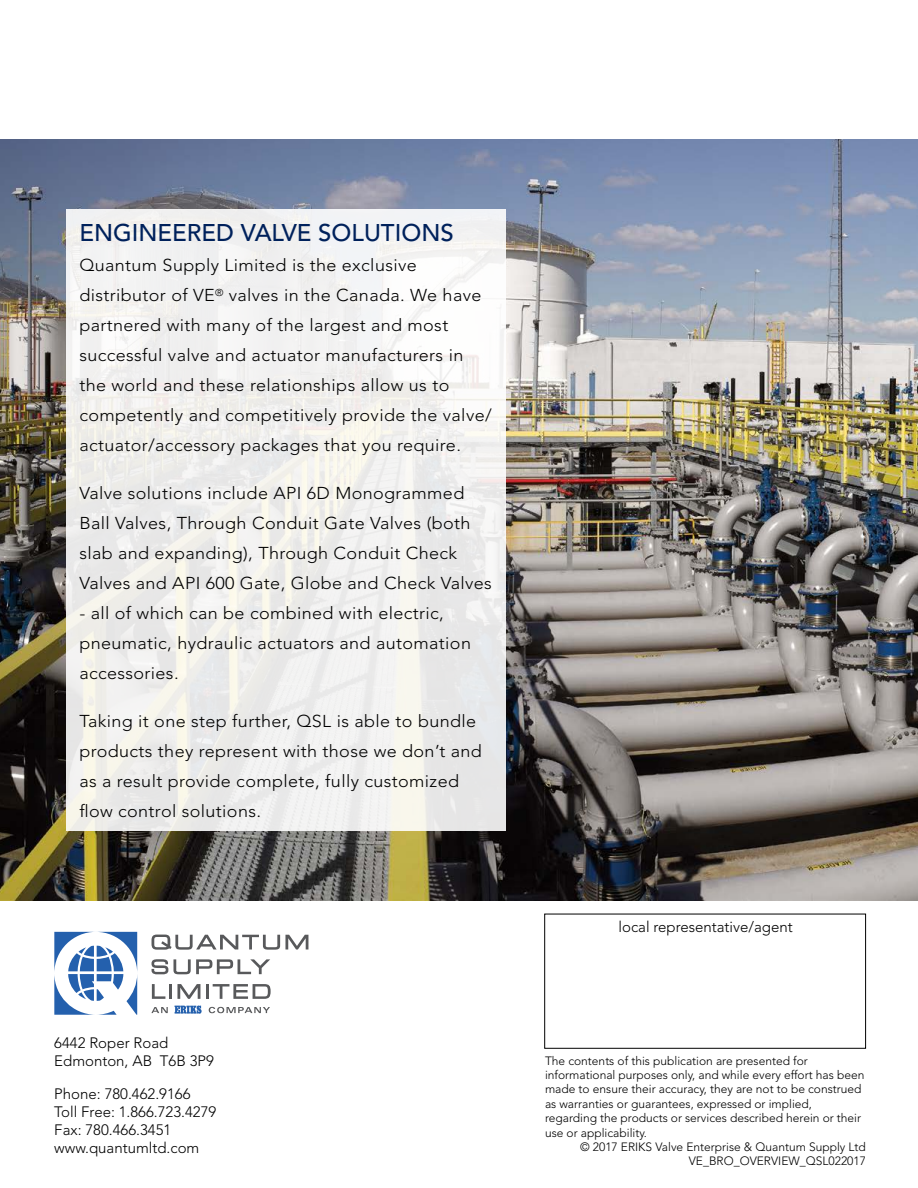
<style>
.page{position:relative;width:918px;height:1188px;background:#fff}
.page>*{position:absolute;margin:0;border:0;box-sizing:border-box;transform-origin:0 0}
.t1{font:500 24px "Avenir";color:#00215b}
.t2{font:300 17.1px/30px "Avenir";letter-spacing:.02em;color:#000;scale:1.05 1}
.t3{font:300 15px/18px "Avenir";color:#000}
.t4{font:300 12px/14.4px "Avenir";color:#000}
</style>
<div class="page">
<img style="left:0;top:140px;width:918px;height:761px">
<div style="left:544px;top:914px;width:322px;height:135px;border:1px solid #000"></div>
<div style="left:66px;top:209px;width:439px;height:622px;background:#f1f0ee"></div>
<svg style="left:151px;top:1005px;width:119px;height:9px"></svg>
<svg style="left:152px;top:935px;width:156px;height:15px"></svg>
<svg style="left:152px;top:959px;width:118px;height:15px"></svg>
<svg style="left:152px;top:984px;width:13px;height:15px"></svg>
<hr style="left:169px;top:984px;width:3px;height:15px;background:#58595b">
<svg style="left:177px;top:984px;width:23px;height:15px"></svg>
<hr style="left:206px;top:984px;width:3px;height:15px;background:#58595b">
<svg style="left:213px;top:984px;width:58px;height:15px"></svg>
<svg style="left:54px;top:932px;width:83px;height:83px"></svg>
<h1 class="t1" style="left:79px;top:219px;width:376px">ENGINEERED VALVE SOLUTIONS</h1>
<p class="t2" style="left:79px;top:250px;width:394px">Quantum Supply Limited is the exclusive distributor of VE<sup>®</sup> valves in the Canada. We have partnered with many of the largest and most successful valve and actuator manufacturers in the world and these relationships allow us to competently and competitively provide the valve/ actuator/accessory packages that you require.</p>
<p class="t2" style="left:79px;top:478px;width:394px">Valve solutions include API 6D Monogrammed Ball Valves, Through Conduit Gate Valves (both slab and expanding), Through Conduit Check Valves and API 600 Gate, Globe and Check Valves</p>
<p class="t2" style="left:79px;top:598px;width:375px">- all of which can be combined with electric, pneumatic, hydraulic actuators and automation accessories.</p>
<p class="t2" style="left:79px;top:706px;width:385px">Taking it one step further, QSL is able to bundle products they represent with those we don’t and as a result provide complete, fully customized flow control solutions.</p>
<p class="t3" style="left:54px;top:1034px;width:161px">6442 Roper Road<br>Edmonton, AB T6B 3P9</p>
<p class="t3" style="left:54px;top:1085px;width:164px">Phone: 780.462.9166<br>Toll Free: 1.866.723.4279<br>Fax: 780.466.3451 www.quantumltd.com</p>
<p class="t3" style="left:619px;top:917px;width:176px">local representative/agent</p>
<p class="t4" style="left:545px;top:1053px;width:321px">The contents of this publication are presented for informational purposes only, and while every effort has been made to ensure their accuracy, they are not to be construed as warranties or guarantees, expressed or implied, regarding the products or services described herein or their use or applicability.</p>
<p class="t4" style="left:580px;top:1140px;width:287px;text-align:right">© 2017 ERIKS Valve Enterprise &amp; Quantum Supply Ltd<br>VE_BRO_OVERVIEW_QSL022017</p>
</div>
